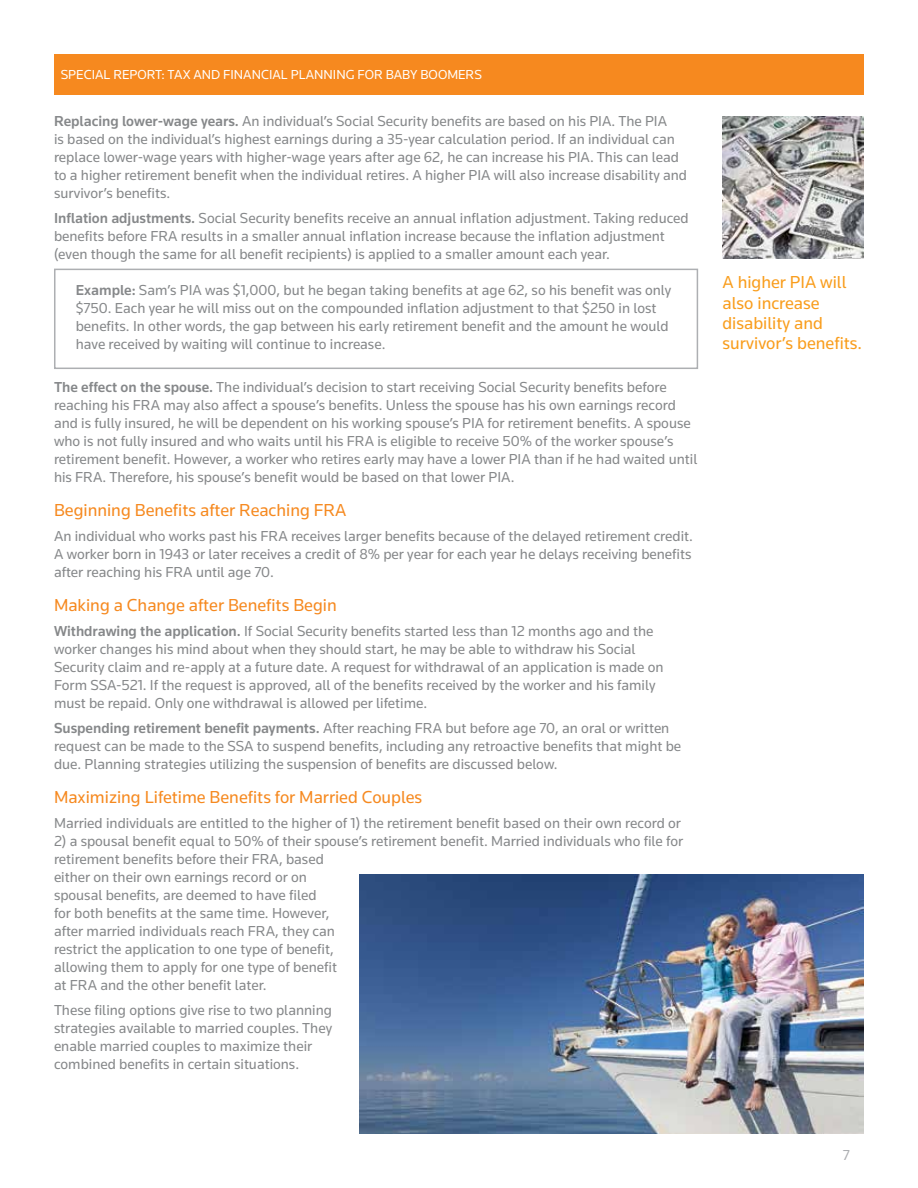
<style>
.page{position:relative;width:918px;height:1188px;background:#fff}
.page>*{position:absolute;margin:0;border:0;box-sizing:border-box;transform-origin:0 0}
.t1{font:18px "Knowledge";color:#f6891f}
.t2{font:18px/20.2px "Knowledge";color:#f99d1c}
.t3{font:15px/18px "Knowledge";color:#86888a}
.t4{font:15px "Knowledge";color:#acaeb1}
.t5{font:13.5px "Knowledge";color:#fff}
.s1{font-weight:500}
</style>
<div class="page">
<div style="left:54px;top:54px;width:810px;height:40px;background:#f6891f"></div>
<img style="left:723px;top:117px;width:141px;height:141px">
<img style="left:360px;top:875px;width:504px;height:259px">
<div style="left:54px;top:269px;width:644px;height:100px;border:2px solid #adafb2"></div>
<p class="t5" style="left:61px;top:67px;width:423px">SPECIAL REPORT: TAX AND FINANCIAL PLANNING FOR BABY BOOMERS</p>
<p class="t3" style="left:54px;top:112px;width:635px"><span class="s1">Replacing lower-wage years.</span> An individual’s Social Security benefits are based on his PIA. The PIA<br>is based on the individual’s highest earnings during a 35-year calculation period. If an individual can replace lower-wage years with higher-wage years after age 62, he can increase his PIA. This can lead to a higher retirement benefit when the individual retires. A higher PIA will also increase disability and survivor’s benefits.</p>
<p class="t3" style="left:54px;top:209px;width:636px"><span class="s1">Inflation adjustments.</span> Social Security benefits receive an annual inflation adjustment. Taking reduced benefits before FRA results in a smaller annual inflation increase because the inflation adjustment (even though the same for all benefit recipients) is applied to a smaller amount each year.</p>
<p class="t3" style="left:76px;top:281px;width:597px"><span class="s1">Example:</span> Sam’s PIA was $1,000, but he began taking benefits at age 62, so his benefit was only $750. Each year he will miss out on the compounded inflation adjustment to that $250 in lost benefits. In other words, the gap between his early retirement benefit and the amount he would have received by waiting will continue to increase.</p>
<p class="t3" style="left:54px;top:377px;width:645px"><span class="s1">The effect on the spouse.</span> The individual’s decision to start receiving Social Security benefits before reaching his FRA may also affect a spouse’s benefits. Unless the spouse has his own earnings record and is fully insured, he will be dependent on his working spouse’s PIA for retirement benefits. A spouse who is not fully insured and who waits until his FRA is eligible to receive 50% of the worker spouse’s retirement benefit. However, a worker who retires early may have a lower PIA than if he had waited until his FRA. Therefore, his spouse’s benefit would be based on that lower PIA.</p>
<p class="t1" style="left:54px;top:499px;width:294px">Beginning Benefits after Reaching FRA</p>
<p class="t3" style="left:54px;top:527px;width:641px;text-align:justify">An individual who works past his FRA receives larger benefits because of the delayed retirement credit.<br>A worker born in 1943 or later receives a credit of 8% per year for each year he delays receiving benefits after reaching his FRA until age 70.</p>
<p class="t1" style="left:54px;top:594px;width:284px">Making a Change after Benefits Begin</p>
<p class="t3" style="left:54px;top:622px;width:611px"><span class="s1">Withdrawing the application.</span> If Social Security benefits started less than 12 months ago and the worker changes his mind about when they should start, he may be able to withdraw his Social Security claim and re-apply at a future date. A request for withdrawal of an application is made on Form SSA-521. If the request is approved, all of the benefits received by the worker and his family must be repaid. Only one withdrawal is allowed per lifetime.</p>
<p class="t3" style="left:54px;top:719px;width:629px"><span class="s1">Suspending retirement benefit payments.</span> After reaching FRA but before age 70, an oral or written request can be made to the SSA to suspend benefits, including any retroactive benefits that might be due. Planning strategies utilizing the suspension of benefits are discussed below.</p>
<p class="t1" style="left:54px;top:786px;width:370px">Maximizing Lifetime Benefits for Married Couples</p>
<p class="t3" style="left:54px;top:814px;width:628px">Married individuals are entitled to the higher of 1) the retirement benefit based on their own record or</p>
<p class="t3" style="left:54px;top:832px;width:631px">2) a spousal benefit equal to 50% of their spouse’s retirement benefit. Married individuals who file for retirement benefits before their FRA, based<br>either on their own earnings record or on<br>spousal benefits, are deemed to have filed<br>for both benefits at the same time. However,<br>after married individuals reach FRA, they can<br>restrict the application to one type of benefit,<br>allowing them to apply for one type of benefit<br>at FRA and the other benefit later.</p>
<p class="t3" style="left:54px;top:1001px;width:280px">These filing options give rise to two planning strategies available to married couples. They enable married couples to maximize their combined benefits in certain situations.</p>
<p class="t2" style="left:723px;top:272px;width:141px">A higher PIA will also increase disability and survivor’s benefits.</p>
<p class="t4" style="left:843px;top:1146px;width:9px">7</p>
</div>
